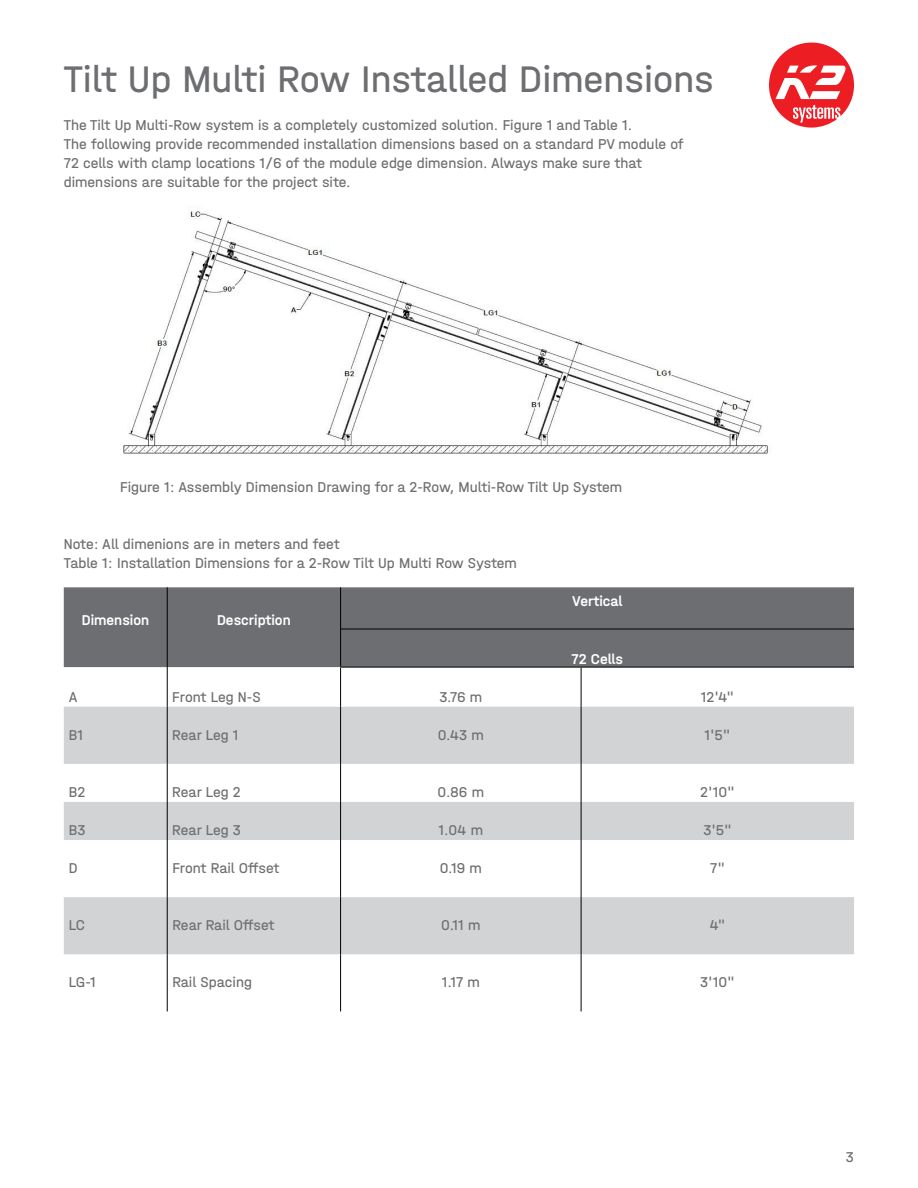
<style>
.page{position:relative;width:918px;height:1188px;background:#fff}
.page>*{position:absolute;margin:0;border:0;box-sizing:border-box;transform-origin:0 0}
.t1{font:39px "K2 Halvar Mittelschrift Regular";color:#6d6e71}
.t2{font:15px/19px "K2 Halvar Mittelschrift Regular";color:#6d6e71}
.t3{font:15px "K2 Halvar Mittelschrift Medium";color:#fff}
</style>
<div class="page">
<svg style="left:769px;top:43px;width:85px;height:85px"></svg>
<img style="left:123px;top:211px;width:645px;height:243px">
<div style="left:64px;top:587px;width:790px;height:80px;background:#6d6e71"></div>
<svg style="left:64px;top:707px;width:790px;height:247px;fill:#d1d3d4"></svg>
<hr style="left:167px;top:587px;width:1px;height:42px;background:#000">
<hr style="left:167px;top:629px;width:1px;height:38px;background:#000">
<hr style="left:167px;top:667px;width:1px;height:40px;background:#000">
<hr style="left:340px;top:668px;width:1px;height:39px;background:#000">
<hr style="left:581px;top:668px;width:1px;height:39px;background:#000">
<hr style="left:167px;top:707px;width:1px;height:57px;background:#000">
<hr style="left:340px;top:707px;width:1px;height:57px;background:#000">
<hr style="left:581px;top:707px;width:1px;height:57px;background:#000">
<hr style="left:167px;top:764px;width:1px;height:38px;background:#000">
<hr style="left:340px;top:764px;width:1px;height:38px;background:#000">
<hr style="left:581px;top:764px;width:1px;height:38px;background:#000">
<hr style="left:167px;top:802px;width:1px;height:38px;background:#000">
<hr style="left:340px;top:802px;width:1px;height:38px;background:#000">
<hr style="left:581px;top:802px;width:1px;height:38px;background:#000">
<hr style="left:167px;top:840px;width:1px;height:57px;background:#000">
<hr style="left:340px;top:840px;width:1px;height:57px;background:#000">
<hr style="left:581px;top:840px;width:1px;height:57px;background:#000">
<hr style="left:167px;top:897px;width:1px;height:57px;background:#000">
<hr style="left:340px;top:897px;width:1px;height:57px;background:#000">
<hr style="left:581px;top:897px;width:1px;height:57px;background:#000">
<hr style="left:167px;top:954px;width:1px;height:57px;background:#000">
<hr style="left:340px;top:954px;width:1px;height:57px;background:#000">
<hr style="left:581px;top:954px;width:1px;height:57px;background:#000">
<hr style="left:340px;top:587px;width:1px;height:42px;background:#000">
<hr style="left:341px;top:628px;width:240px;height:2px;background:#000">
<hr style="left:581px;top:628px;width:273px;height:2px;background:#000">
<hr style="left:340px;top:629px;width:1px;height:38px;background:#000">
<hr style="left:340px;top:667px;width:241px;height:1px;background:#000">
<hr style="left:581px;top:667px;width:273px;height:1px;background:#000">
<h1 class="t1" style="left:64px;top:56px;width:652px">Tilt Up Multi Row Installed Dimensions</h1>
<p class="t2" style="left:64px;top:115px;width:622px">The Tilt Up Multi-Row system is a completely customized solution. Figure 1 and Table 1.<br>The following provide recommended installation dimensions based on a standard PV module of 72 cells with clamp locations 1/6 of the module edge dimension. Always make sure that dimensions are suitable for the project site.</p>
<p class="t2" style="left:120px;top:477px;width:504px">Figure 1: Assembly Dimension Drawing for a 2-Row, Multi-Row Tilt Up System</p>
<p class="t2" style="left:64px;top:534px;width:455px">Note: All dimenions are in meters and feet<br>Table 1: Installation Dimensions for a 2-Row Tilt Up Multi Row System</p>
<p class="t3" style="left:82px;top:611px;width:69px">Dimension</p>
<p class="t3" style="left:217px;top:611px;width:75px">Description</p>
<p class="t3" style="left:572px;top:592px;width:52px">Vertical</p>
<p class="t3" style="left:572px;top:650px;width:53px">72 Cells</p>
<p class="t2" style="left:69px;top:687px;width:10px">A</p>
<p class="t2" style="left:172px;top:687px;width:90px">Front Leg N-S</p>
<p class="t2" style="left:439px;top:687px;width:44px">3.76 m</p>
<p class="t2" style="left:701px;top:687px;width:35px">12'4"</p>
<p class="t2" style="left:69px;top:725px;width:16px">B1</p>
<p class="t2" style="left:172px;top:725px;width:68px">Rear Leg 1</p>
<p class="t2" style="left:438px;top:725px;width:48px">0.43 m</p>
<p class="t2" style="left:705px;top:725px;width:28px">1'5"</p>
<p class="t2" style="left:69px;top:782px;width:18px">B2</p>
<p class="t2" style="left:172px;top:782px;width:70px">Rear Leg 2</p>
<p class="t2" style="left:438px;top:782px;width:48px">0.86 m</p>
<p class="t2" style="left:700px;top:782px;width:36px">2'10"</p>
<p class="t2" style="left:69px;top:820px;width:18px">B3</p>
<p class="t2" style="left:172px;top:820px;width:70px">Rear Leg 3</p>
<p class="t2" style="left:439px;top:820px;width:46px">1.04 m</p>
<p class="t2" style="left:703px;top:820px;width:30px">3'5"</p>
<p class="t2" style="left:69px;top:858px;width:10px">D</p>
<p class="t2" style="left:172px;top:858px;width:109px">Front Rail Offset</p>
<p class="t2" style="left:440px;top:858px;width:44px">0.19 m</p>
<p class="t2" style="left:710px;top:858px;width:17px">7"</p>
<p class="t2" style="left:69px;top:915px;width:18px">LC</p>
<p class="t2" style="left:172px;top:915px;width:104px">Rear Rail Offset</p>
<p class="t2" style="left:441px;top:915px;width:41px">0.11 m</p>
<p class="t2" style="left:710px;top:915px;width:17px">4"</p>
<p class="t2" style="left:69px;top:973px;width:29px">LG-1</p>
<p class="t2" style="left:172px;top:973px;width:81px">Rail Spacing</p>
<p class="t2" style="left:442px;top:973px;width:40px">1.17 m</p>
<p class="t2" style="left:700px;top:973px;width:36px">3'10"</p>
<p class="t2" style="left:846px;top:1147px;width:10px">3</p>
</div>
